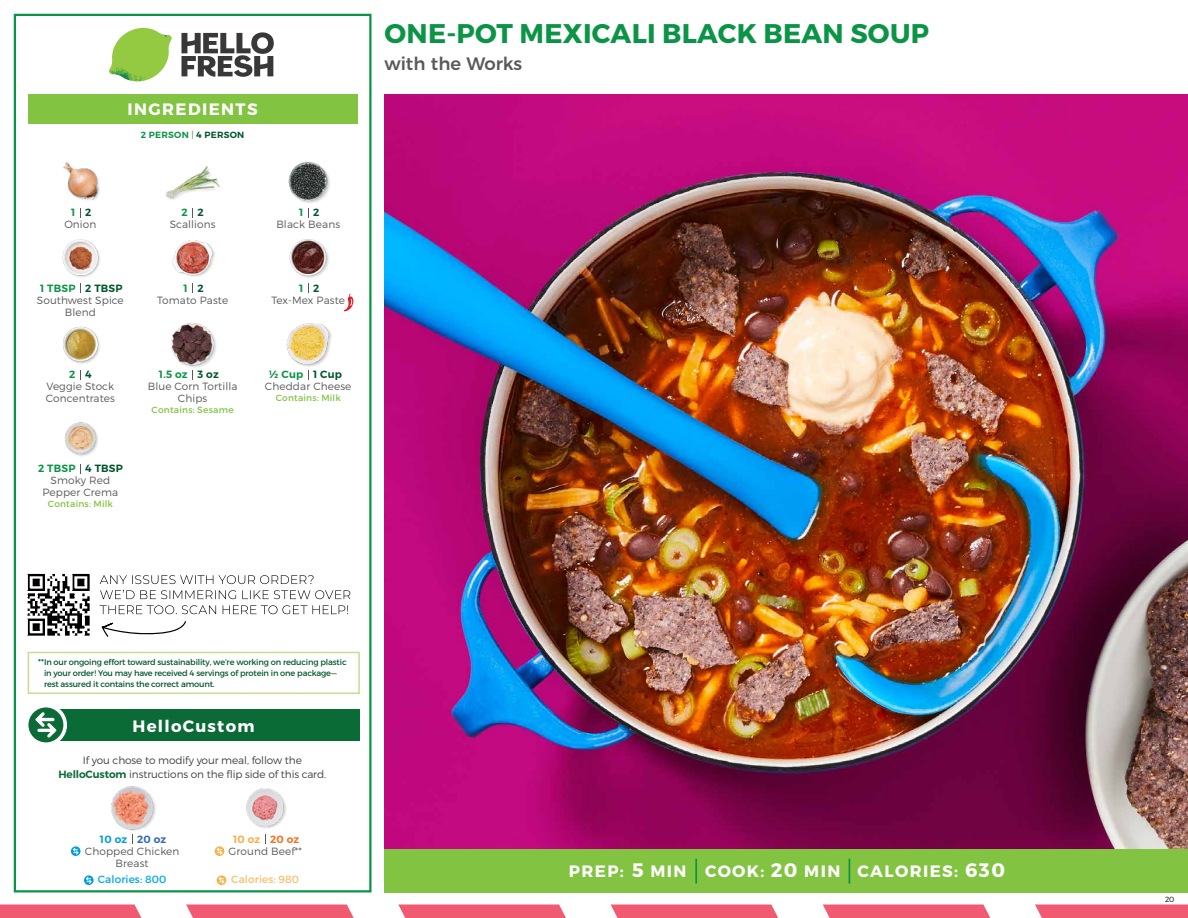
<style>
.page{position:relative;width:1188px;height:918px;background:#fff}
.page>*{position:absolute;margin:0;border:0;box-sizing:border-box;transform-origin:0 0}
.t1{font:700 27px "Montserrat";letter-spacing:.01em;color:#0b9446}
.t2{font:500 18px "Montserrat";color:#58595b}
.t3{font:700 16.5px "Montserrat";letter-spacing:.085em;color:#fff}
.t4{font:300 10.5px/12px "Montserrat";letter-spacing:.01em;color:#58595b;text-align:center}
.t5{font:300 10.5px/13.5px "Montserrat";letter-spacing:-.01em;color:#414042;text-align:center}
.t6{font:600 10.5px "Montserrat";letter-spacing:.02em;color:#0b9446}
.t7{font:600 10.5px "Montserrat";letter-spacing:.02em;color:#00562c}
.t8{font:10.5px "Montserrat";letter-spacing:.01em;color:#00a8e3}
.t9{font:10.5px "Montserrat";letter-spacing:.01em;color:#fabe6b}
.t10{font:600 10.5px "Montserrat";letter-spacing:.02em;color:#009bdf}
.t11{font:600 10.5px "Montserrat";letter-spacing:.02em;color:#f8af45}
.t12{font:9px "Montserrat";letter-spacing:.025em;color:#82c341}
.t13{font:600 9px "Montserrat";letter-spacing:.03em;color:#0b9446}
.t14{font:8.25px/11.2px "Montserrat";letter-spacing:-.02em;color:#00562c}
.t15{font:300 7.5px "Montserrat";color:#000}
.s1{font-weight:300;color:#58595b}
.s2{color:#00562c}
.s3{font-size:8.4px}
.s4{font-weight:600;color:#0b6b37}
.s5{color:#3069b3}
.s6{color:#f37121}
.s7{font-size:19.5px}
</style>
<div class="page">
<svg style="left:0;top:904px;width:141px;height:14px;background:#f06478"></svg>
<svg style="left:186px;top:904px;width:168px;height:14px;background:#f1677b"></svg>
<svg style="left:398px;top:904px;width:168px;height:14px;background:#f1677b"></svg>
<svg style="left:611px;top:904px;width:167px;height:14px;background:#f1667b"></svg>
<svg style="left:823px;top:904px;width:167px;height:14px;background:#f1667b"></svg>
<svg style="left:1035px;top:904px;width:153px;height:14px;background:#f06479"></svg>
<div style="left:384px;top:849px;width:804px;height:43px;background:#82c341"></div>
<svg style="left:181px;top:32px;width:93px;height:45px"></svg>
<svg style="left:114px;top:28px;width:55px;height:36px"></svg>
<img style="left:143px;top:28px;width:29px;height:24px">
<img style="left:112px;top:48px;width:54px;height:10px">
<img style="left:109px;top:52px;width:55px;height:30px">
<img style="left:142px;top:58px;width:24px;height:23px">
<div style="left:28px;top:94px;width:330px;height:30px;background:#82c341"></div>
<div style="left:14px;top:14px;width:358px;height:878px;border:2px solid #0b9446"></div>
<img style="left:384px;top:94px;width:804px;height:755px">
<img style="left:172px;top:240px;width:43px;height:37px">
<img style="left:289px;top:239px;width:40px;height:39px">
<img style="left:165px;top:166px;width:55px;height:34px">
<div style="left:289px;top:161px;width:42px;height:43px;background:#000;opacity:.2"></div>
<img style="left:288px;top:161px;width:43px;height:41px">
<img style="left:62px;top:239px;width:38px;height:38px">
<img style="left:63px;top:162px;width:37px;height:39px">
<div style="left:172px;top:323px;width:45px;height:46px;background:#000;opacity:.2"></div>
<img style="left:171px;top:323px;width:46px;height:43px">
<div style="left:287px;top:324px;width:46px;height:44px;background:#000;opacity:.2"></div>
<img style="left:286px;top:323px;width:47px;height:43px">
<img style="left:63px;top:326px;width:37px;height:38px">
<img style="left:65px;top:422px;width:33px;height:34px">
<svg style="left:344px;top:294px;width:9px;height:17px"></svg>
<div style="left:28px;top:652px;width:332px;height:42px;border:2px solid #c5de92"></div>
<div style="left:33px;top:709px;width:327px;height:32px;background:#0b6b37"></div>
<div style="left:25px;top:704px;width:42px;height:42px;background:#fff;border-radius:50%"></div>
<div style="left:28px;top:707px;width:35px;height:35px;background:#0a6b37;border-radius:50%"></div>
<svg style="left:35px;top:712px;width:22px;height:26px"></svg>
<div style="left:111px;top:787px;width:46px;height:46px;background:#000;opacity:.2"></div>
<img style="left:111px;top:786px;width:46px;height:43px">
<svg style="left:71px;top:846px;width:10px;height:10px"></svg>
<svg style="left:73px;top:848px;width:6px;height:7px"></svg>
<svg style="left:84px;top:875px;width:10px;height:10px"></svg>
<svg style="left:86px;top:877px;width:6px;height:7px"></svg>
<img style="left:246px;top:788px;width:40px;height:41px">
<hr style="left:695px;top:859px;width:2px;height:25px;background:#0b9446">
<svg style="left:849px;top:859px;width:1px;height:25px"></svg>
<img style="left:27px;top:573px;width:63px;height:63px">
<svg style="left:102px;top:621px;width:84px;height:16px"></svg>
<svg style="left:100px;top:605px;width:248px;height:9px"></svg>
<svg style="left:100px;top:590px;width:250px;height:9px"></svg>
<svg style="left:100px;top:575px;width:214px;height:9px"></svg>
<svg style="left:215px;top:846px;width:9px;height:10px"></svg>
<svg style="left:217px;top:848px;width:6px;height:7px"></svg>
<svg style="left:217px;top:875px;width:9px;height:10px"></svg>
<svg style="left:219px;top:877px;width:5px;height:7px"></svg>
<h3 class="t3" style="left:128px;top:99px;width:132px">INGREDIENTS</h3>
<p class="t13" style="left:141px;top:129px;width:105px">2 PERSON <span class="s1">|</span> <span class="s2">4 PERSON</span></p>
<p class="t6" style="left:71px;top:206px;width:6px">1</p>
<p class="t7" style="left:85px;top:206px;width:8px">2</p>
<p class="t6" style="left:181px;top:206px;width:8px">2</p>
<p class="t6" style="left:299px;top:206px;width:6px">1</p>
<p class="t7" style="left:198px;top:206px;width:8px">2</p>
<p class="t7" style="left:313px;top:206px;width:8px">2</p>
<p class="t4" style="left:64px;top:218px;width:34px">Onion</p>
<p class="t4" style="left:170px;top:218px;width:47px">Scallions</p>
<p class="t4" style="left:276px;top:218px;width:65px">Black Beans</p>
<p class="t6" style="left:40px;top:282px;width:37px">1 TBSP</p>
<p class="t7" style="left:85px;top:282px;width:39px">2 TBSP</p>
<p class="t4" style="left:37px;top:294px;width:88px">Southwest Spice<br>Blend</p>
<p class="t6" style="left:69px;top:368px;width:8px">2</p>
<p class="t7" style="left:85px;top:368px;width:8px">4</p>
<p class="t4" style="left:46px;top:380px;width:71px;text-align:left">Veggie Stock<br>Concentrates</p>
<p class="t6" style="left:38px;top:462px;width:39px">2 TBSP</p>
<p class="t7" style="left:85px;top:462px;width:39px">4 TBSP</p>
<p class="t4" style="left:42px;top:474px;width:77px">Smoky Red<br>Pepper Crema</p>
<p class="t12" style="left:48px;top:498px;width:67px">Contains: Milk</p>
<p class="t7" style="left:198px;top:282px;width:8px">2</p>
<p class="t7" style="left:313px;top:282px;width:8px">2</p>
<p class="t6" style="left:184px;top:282px;width:6px">1</p>
<p class="t6" style="left:299px;top:282px;width:6px">1</p>
<p class="t4" style="left:157px;top:294px;width:73px">Tomato Paste</p>
<p class="t4" style="left:271px;top:294px;width:75px">Tex-Mex Paste</p>
<p class="t6" style="left:159px;top:368px;width:30px">1.5 oz</p>
<p class="t6" style="left:269px;top:368px;width:36px">½ Cup</p>
<p class="t7" style="left:198px;top:368px;width:23px">3 oz</p>
<p class="t7" style="left:313px;top:368px;width:31px">1 Cup</p>
<p class="t4" style="left:148px;top:380px;width:91px">Blue Corn Tortilla<br>Chips</p>
<p class="t12" style="left:152px;top:405px;width:84px">Contains: Sesame</p>
<p class="t4" style="left:265px;top:380px;width:88px">Cheddar Cheese</p>
<p class="t12" style="left:276px;top:393px;width:67px">Contains: Milk</p>
<h1 class="t1" style="left:385px;top:17px;width:546px">ONE-POT MEXICALI BLACK BEAN SOUP</h1>
<h2 class="t2" style="left:384px;top:49px;width:139px">with the Works</h2>
<p class="t14" style="left:44px;top:656px;width:304px;text-indent:-6px"><span class="s3">**</span>In our ongoing effort toward sustainability, we’re working on reducing plastic in your order! You may have received 4 servings of protein in one package— rest assured it contains the correct amount.</p>
<h3 class="t3" style="left:133px;top:716px;width:123px">HelloCustom</h3>
<p class="t5" style="left:58px;top:754px;width:269px">If you chose to modify your meal, follow the<br><span class="s4">HelloCustom</span> instructions on the flip side of this card.</p>
<p class="t10" style="left:100px;top:833px;width:68px">10 oz <span class="s5">20 oz</span></p>
<p class="t4" style="left:85px;top:845px;width:96px">Chopped Chicken<br>Breast</p>
<p class="t8" style="left:98px;top:873px;width:70px">Calories: 800</p>
<p class="t11" style="left:233px;top:833px;width:68px">10 oz <span class="s6">20 oz</span></p>
<p class="t4" style="left:229px;top:845px;width:75px">Ground Beef**</p>
<p class="t9" style="left:231px;top:873px;width:69px">Calories: 980</p>
<h3 class="t3" style="left:569px;top:861px;width:438px">PREP: <span class="s7">5</span> MIN COOK: <span class="s7">20</span> MIN CALORIES: <span class="s7">630</span></h3>
<p class="t15" style="left:1165px;top:895px;width:11px">20</p>
</div>
